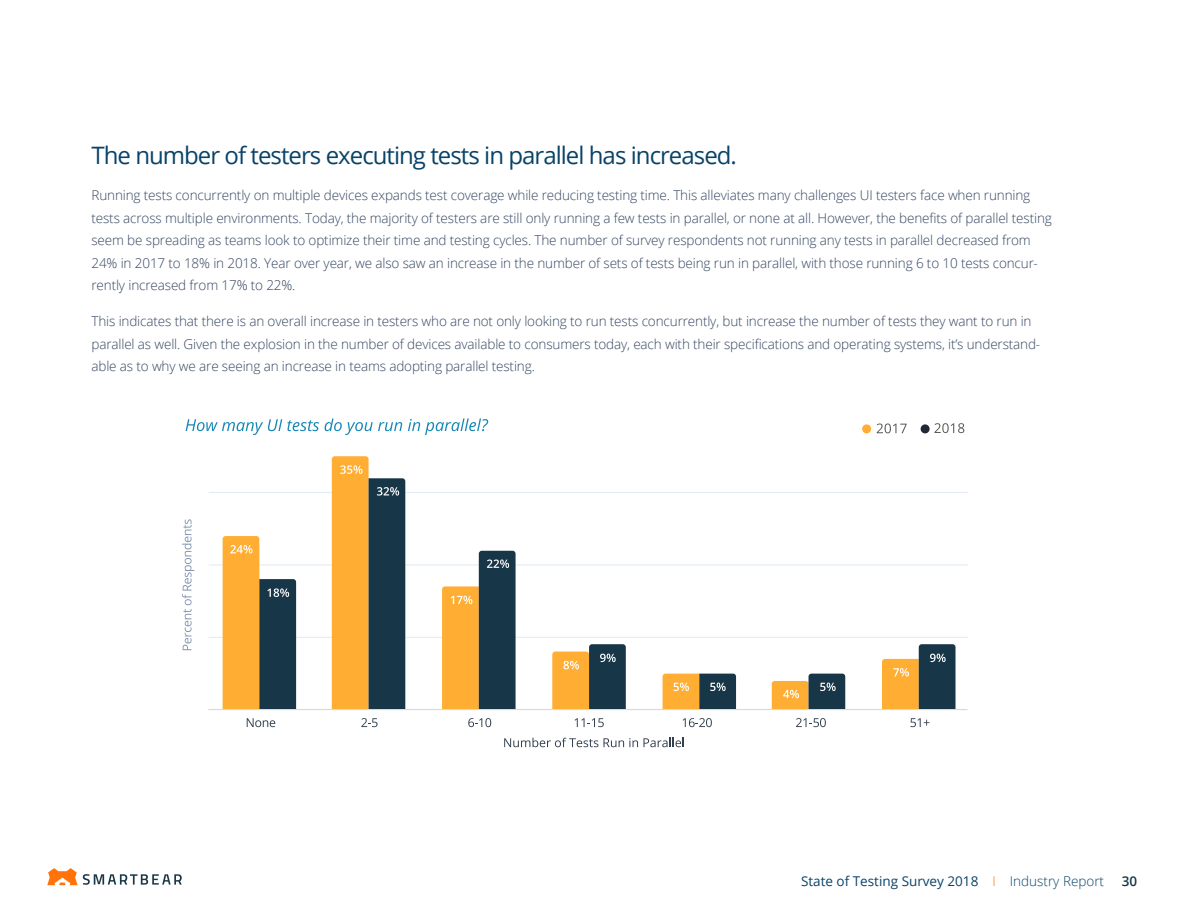
<style>
.page{position:relative;width:1188px;height:918px;background:#fff}
.page>*{position:absolute;margin:0;border:0;box-sizing:border-box;transform-origin:0 0}
.t1{font:24px "Open Sans";letter-spacing:-.04em;color:#094369}
.t2{font:300 13.5px/22.5px "Open Sans";letter-spacing:-.01em;color:#334561}
.t3{font:13.5px "Open Sans";color:#094369}
.t4{font:600 13.5px "Open Sans";color:#173647}
.s1{font-weight:300;color:#ff730b}
.s2{font-weight:300}
</style>
<div class="page">
<svg style="left:47px;top:868px;width:135px;height:17px"></svg>
<hr style="left:209px;top:492px;width:759px;height:1px;background:#e3ebf5">
<hr style="left:209px;top:564px;width:759px;height:1px;background:#e3ebf5">
<hr style="left:209px;top:637px;width:759px;height:1px;background:#e3ebf5">
<svg style="left:223px;top:456px;width:146px;height:253px;fill:#ffad33"></svg>
<svg style="left:259px;top:478px;width:697px;height:231px"></svg>
<hr style="left:208px;top:709px;width:760px;height:1px;background:#d9d9d9">
<svg style="left:230px;top:545px;width:22px;height:9px"></svg>
<svg style="left:340px;top:465px;width:22px;height:9px"></svg>
<svg style="left:451px;top:596px;width:21px;height:8px"></svg>
<svg style="left:563px;top:661px;width:16px;height:8px"></svg>
<svg style="left:674px;top:683px;width:15px;height:8px"></svg>
<svg style="left:783px;top:690px;width:16px;height:8px"></svg>
<svg style="left:893px;top:668px;width:16px;height:9px"></svg>
<svg style="left:267px;top:588px;width:22px;height:9px"></svg>
<svg style="left:377px;top:487px;width:22px;height:9px"></svg>
<svg style="left:487px;top:560px;width:22px;height:8px"></svg>
<svg style="left:600px;top:654px;width:16px;height:8px"></svg>
<svg style="left:710px;top:683px;width:16px;height:8px"></svg>
<svg style="left:820px;top:683px;width:16px;height:8px"></svg>
<svg style="left:930px;top:654px;width:16px;height:8px"></svg>
<svg style="left:247px;top:718px;width:28px;height:9px"></svg>
<svg style="left:361px;top:718px;width:17px;height:9px"></svg>
<svg style="left:468px;top:718px;width:23px;height:9px"></svg>
<svg style="left:575px;top:718px;width:29px;height:9px"></svg>
<svg style="left:683px;top:718px;width:29px;height:9px"></svg>
<svg style="left:796px;top:718px;width:30px;height:9px"></svg>
<svg style="left:910px;top:718px;width:20px;height:9px"></svg>
<svg style="left:182px;top:519px;width:12px;height:131px"></svg>
<svg style="left:504px;top:738px;width:180px;height:9px"></svg>
<svg style="left:186px;top:419px;width:133px;height:16px"></svg>
<svg style="left:325px;top:418px;width:77px;height:17px"></svg>
<svg style="left:408px;top:419px;width:80px;height:16px"></svg>
<div style="left:862px;top:424px;width:9px;height:9px;background:#ffad33;border-radius:50%"></div>
<svg style="left:877px;top:423px;width:30px;height:10px"></svg>
<div style="left:921px;top:424px;width:9px;height:9px;background:#212936;border-radius:50%"></div>
<svg style="left:934px;top:423px;width:30px;height:10px"></svg>
<p class="t1" style="left:91px;top:139px;width:647px">The number of testers executing tests in parallel has increased.</p>
<p class="t2" style="left:91px;top:184px;width:962px">Running tests concurrently on multiple devices expands test coverage while reducing testing time. This alleviates many challenges UI testers face when running tests across multiple environments. Today, the majority of testers are still only running a few tests in parallel, or none at all. However, the benefits of parallel testing seem be spreading as teams look to optimize their time and testing cycles. The number of survey respondents not running any tests in parallel decreased from 24% in 2017 to 18% in 2018. Year over year, we also saw an increase in the number of sets of tests being run in parallel, with those running 6 to 10 tests concur&shy;rently increased from 17% to 22%.</p>
<p class="t2" style="left:91px;top:310px;width:950px">This indicates that there is an overall increase in testers who are not only looking to run tests concurrently, but increase the number of tests they want to run in parallel as well. Given the explosion in the number of devices available to consumers today, each with their specifications and operating systems, it’s understand&shy;able as to why we are seeing an increase in teams adopting parallel testing.</p>
<p class="t3" style="left:801px;top:872px;width:305px">State of Testing Survey 2018 <span class="s1">I</span> <span class="s2">Industry Report</span></p>
<p class="t4" style="left:1122px;top:872px;width:17px">30</p>
</div>
